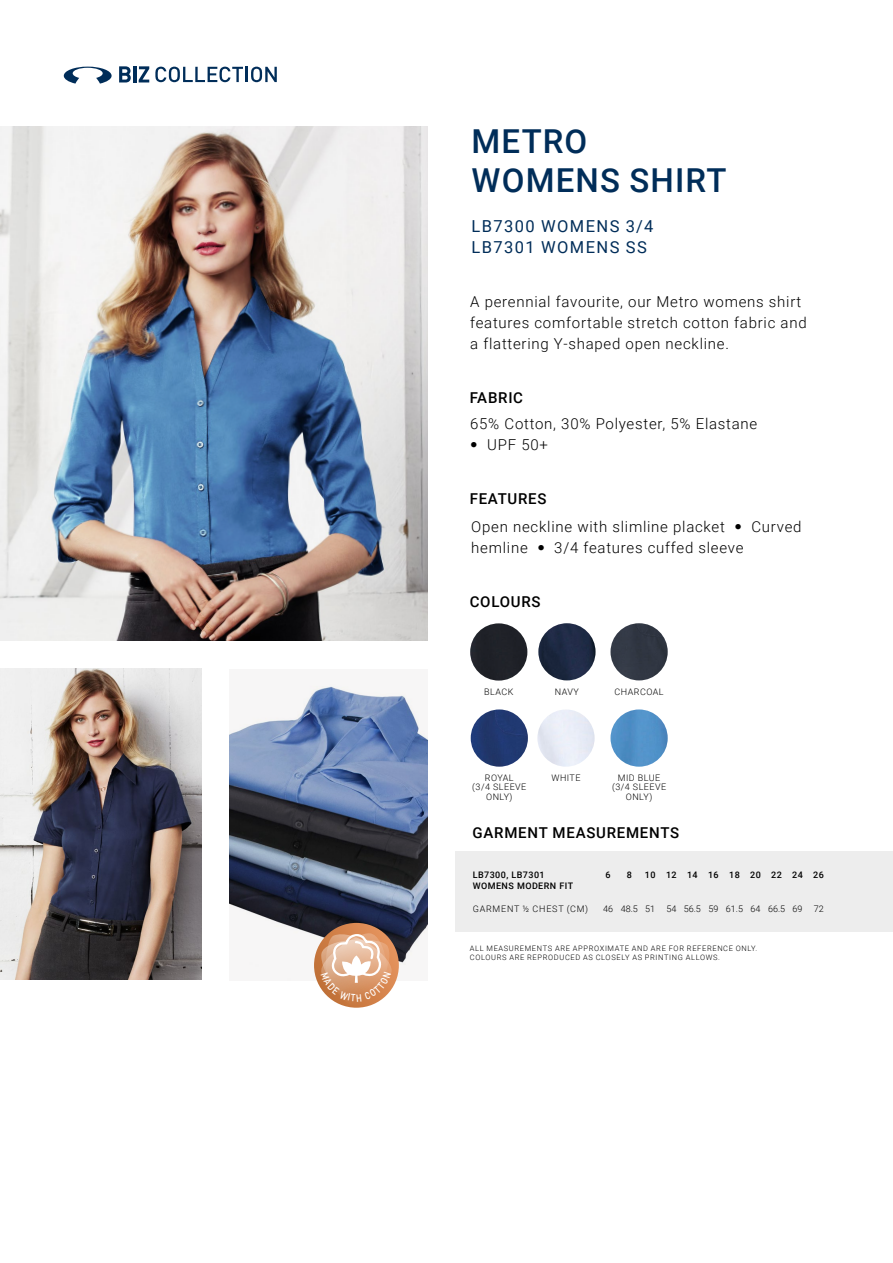
<style>
.page{position:relative;width:893px;height:1263px;background:#fff}
.page>*{position:absolute;margin:0;border:0;box-sizing:border-box;transform-origin:0 0}
.t1{font:500 33px/39.6px "Roboto";letter-spacing:.035em;color:#002d59}
.t2{font:16.5px/21px "Roboto";letter-spacing:.085em;color:#002d59}
.t3{font:300 15px/21px "Roboto";letter-spacing:.05em;color:#000}
.t4{font:500 15px "Roboto";letter-spacing:.05em;color:#000}
.t5{font:300 9px/9px "Roboto";letter-spacing:.05em;color:#000;text-align:center}
.t6{font:500 9px/10.8px "Roboto";letter-spacing:.05em;color:#000}
.t7{font:300 9px "Roboto";color:#000}
.t8{font:300 9px "Roboto";letter-spacing:.085em;color:#000}
.t9{font:300 7.5px/9px "Roboto";letter-spacing:.085em;color:#000}
.s1{font-family:"Helvetica Neue LT Std";font-weight:100;font-stretch:condensed}
</style>
<div class="page">
<img style="left:0;top:126px;width:428px;height:514px">
<svg style="left:64px;top:67px;width:48px;height:17px"></svg>
<svg style="left:119px;top:66px;width:12px;height:16px"></svg>
<hr style="left:133px;top:66px;width:3px;height:16px;background:#002d59">
<svg style="left:139px;top:66px;width:10px;height:16px"></svg>
<svg style="left:155px;top:67px;width:122px;height:15px"></svg>
<div style="left:470px;top:623px;width:57px;height:58px;background:#1f2128;border-radius:29px"></div>
<img style="left:610px;top:623px;width:58px;height:57px;border-radius:29px">
<img style="left:537px;top:709px;width:58px;height:58px;border-radius:29px">
<img style="left:538px;top:623px;width:58px;height:57px;border-radius:29px">
<img style="left:471px;top:709px;width:57px;height:58px;border-radius:29px">
<img style="left:610px;top:709px;width:58px;height:58px;border-radius:29px">
<img style="left:0;top:668px;width:202px;height:311px">
<img style="left:229px;top:685px;width:199px;height:293px">
<div style="left:456px;top:852px;width:437px;height:80px;background:#ededed"></div>
<svg style="left:314px;top:923px;width:85px;height:85px"></svg>
<svg style="left:321px;top:933px;width:71px;height:73px"></svg>
<h1 class="t1" style="left:471px;top:120px;width:257px">METRO<br>WOMENS SHIRT</h1>
<p class="t2" style="left:472px;top:215px;width:183px">LB7300 WOMENS 3/4<br>LB7301 WOMENS SS</p>
<p class="t3" style="left:470px;top:290px;width:338px">A perennial favourite, our Metro womens shirt features comfortable stretch cotton fabric and a flattering Y-shaped open neckline.</p>
<p class="t4" style="left:470px;top:388px;width:55px">FABRIC</p>
<p class="t3" style="left:470px;top:412px;width:289px">65% Cotton, 30% Polyester, 5% Elastane</p>
<p class="t3" style="left:470px;top:433px;width:79px"><span class="s1">•</span> UPF 50+</p>
<p class="t4" style="left:470px;top:488px;width:78px">FEATURES</p>
<p class="t3" style="left:471px;top:515px;width:332px">Open neckline with slimline placket <span class="s1">•</span> Curved hemline <span class="s1">•</span> 3/4 features cuffed sleeve</p>
<p class="t4" style="left:470px;top:591px;width:72px">COLOURS</p>
<p class="t5" style="left:484px;top:687px;width:31px">BLACK</p>
<p class="t5" style="left:615px;top:687px;width:50px">CHARCOAL</p>
<p class="t5" style="left:555px;top:687px;width:25px">NAVY</p>
<p class="t5" style="left:472px;top:773px;width:56px">ROYAL<br>(3/4 SLEEVE<br>ONLY)</p>
<p class="t5" style="left:612px;top:773px;width:56px">MID BLUE (3/4 SLEEVE<br>ONLY)</p>
<p class="t5" style="left:551px;top:773px;width:30px">WHITE</p>
<p class="t4" style="left:473px;top:822px;width:208px">GARMENT MEASUREMENTS</p>
<p class="t6" style="left:473px;top:869px;width:102px">LB7300, LB7301<br>WOMENS MODERN FIT</p>
<p class="t6" style="left:606px;top:869px;width:7px">6</p>
<p class="t6" style="left:627px;top:869px;width:7px">8</p>
<p class="t6" style="left:645px;top:869px;width:181px">10 12 14 16 18 20 22 24 26</p>
<p class="t8" style="left:473px;top:903px;width:117px">GARMENT ½ CHEST (CM)</p>
<p class="t7" style="left:603px;top:903px;width:222px">46 48.5 51 54 56.5 59 61.5 64 66.5 69 72</p>
<p class="t9" style="left:470px;top:943px;width:289px">ALL MEASUREMENTS ARE APPROXIMATE AND ARE FOR REFERENCE ONLY.<br>COLOURS ARE REPRODUCED AS CLOSELY AS PRINTING ALLOWS.</p>
</div>
